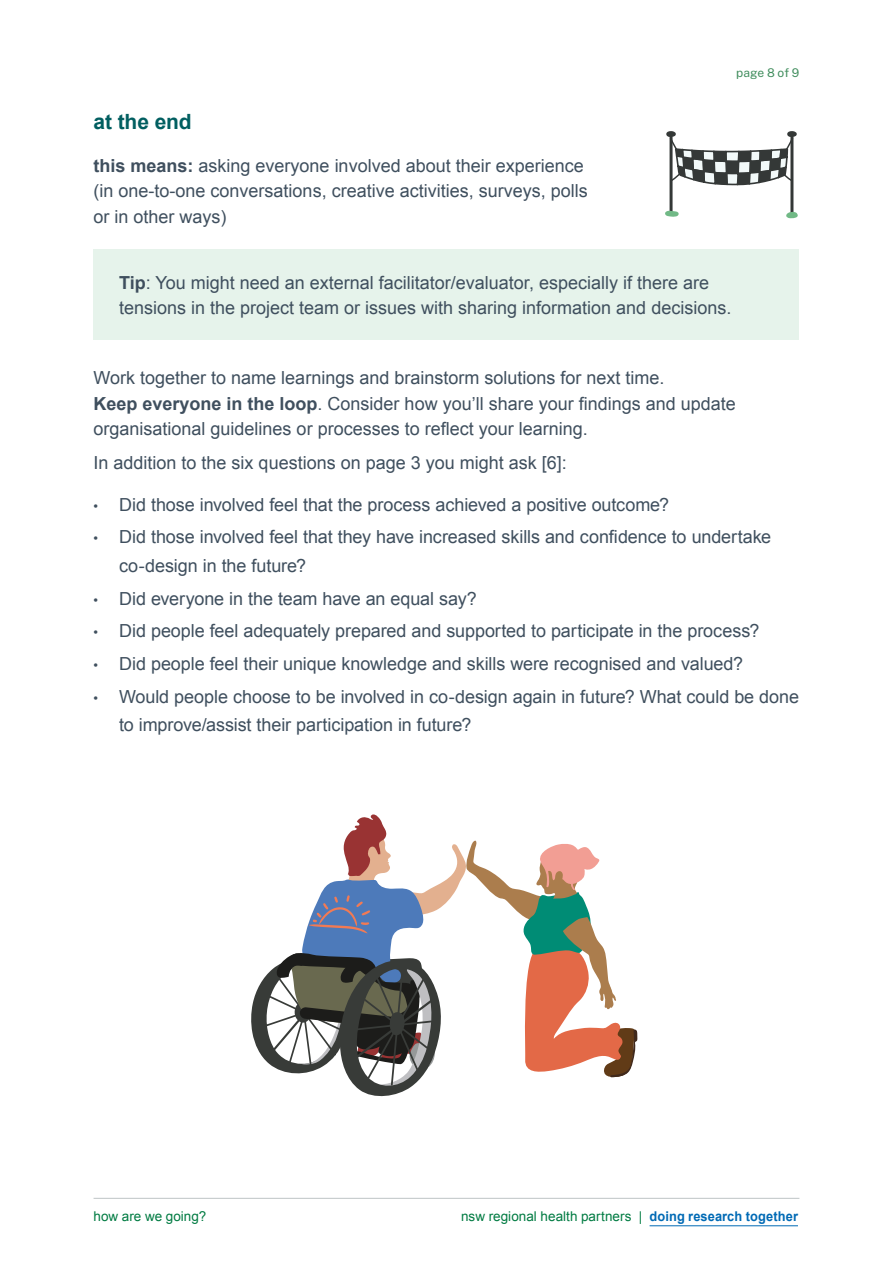
<style>
.page{position:relative;width:893px;height:1263px;background:#fff}
.page>*{position:absolute;margin:0;border:0;box-sizing:border-box;transform-origin:0 0}
.t1{font:700 21px "Arial";letter-spacing:-.005em;color:#015e60}
.t2{font:18px/25.5px "Arial";color:#3f4f5e}
.t3{font:13.5px "Arial";color:#007b42}
.t4{font:12px "Public Sans";color:#408d5d}
.s1{font-weight:700}
.s2{font-family:"Public Sans";font-weight:700;font-size:13.5px}
.s3{font-weight:700;color:#006ab5}
</style>
<div class="page">
<hr style="left:94px;top:1198px;width:705px;height:1px;background:#bfc5c6">
<hr style="left:650px;top:1225px;width:148px;height:1px;background:#006ab5">
<div style="left:94px;top:250px;width:705px;height:90px;background:#e6f3eb"></div>
<svg style="left:251px;top:814px;width:386px;height:283px"></svg>
<svg style="left:665px;top:131px;width:133px;height:88px"></svg>
<p class="t1" style="left:94px;top:108px;width:100px">at the end</p>
<p class="t2" style="left:94px;top:153px;width:496px"><span class="s1">this means:</span> asking everyone involved about their experience (in one-to-one conversations, creative activities, surveys, polls or in other ways)</p>
<p class="t4" style="left:736px;top:64px;width:65px">page 8 of 9</p>
<p class="t2" style="left:119px;top:270px;width:614px"><span class="s1">Tip</span>: You might need an external facilitator/evaluator, especially if there are tensions in the project team or issues with sharing information and decisions.</p>
<p class="t2" style="left:94px;top:365px;width:644px">Work together to name learnings and brainstorm solutions for next time.<br><span class="s1">Keep everyone in the loop</span>. Consider how you’ll share your findings and update organisational guidelines or processes to reflect your learning.</p>
<p class="t2" style="left:94px;top:450px;width:475px">In addition to the six questions on page 3 you might ask [6]:</p>
<p class="t2" style="left:94px;top:492px;width:577px"><span class="s2">•</span> Did those involved feel that the process achieved a positive outcome?</p>
<p class="t2" style="left:119px;top:523px;width:654px;line-height:28.5px;text-indent:-26px"><span class="s2">•</span> Did those involved feel that they have increased skills and confidence to undertake co-design in the future?</p>
<p class="t2" style="left:94px;top:586px;width:385px"><span class="s2">•</span> Did everyone in the team have an equal say?</p>
<p class="t2" style="left:94px;top:618px;width:668px"><span class="s2">•</span> Did people feel adequately prepared and supported to participate in the process?</p>
<p class="t2" style="left:94px;top:651px;width:651px"><span class="s2">•</span> Did people feel their unique knowledge and skills were recognised and valued?</p>
<p class="t2" style="left:119px;top:682px;width:681px;line-height:28.5px;text-indent:-26px"><span class="s2">•</span> Would people choose to be involved in co-design again in future? What could be done to improve/assist their participation in future?</p>
<p class="t3" style="left:94px;top:1208px;width:114px">how are we going?</p>
<p class="t3" style="left:461px;top:1208px;width:338px">nsw regional health partners | <span class="s3">doing research together</span></p>
</div>
